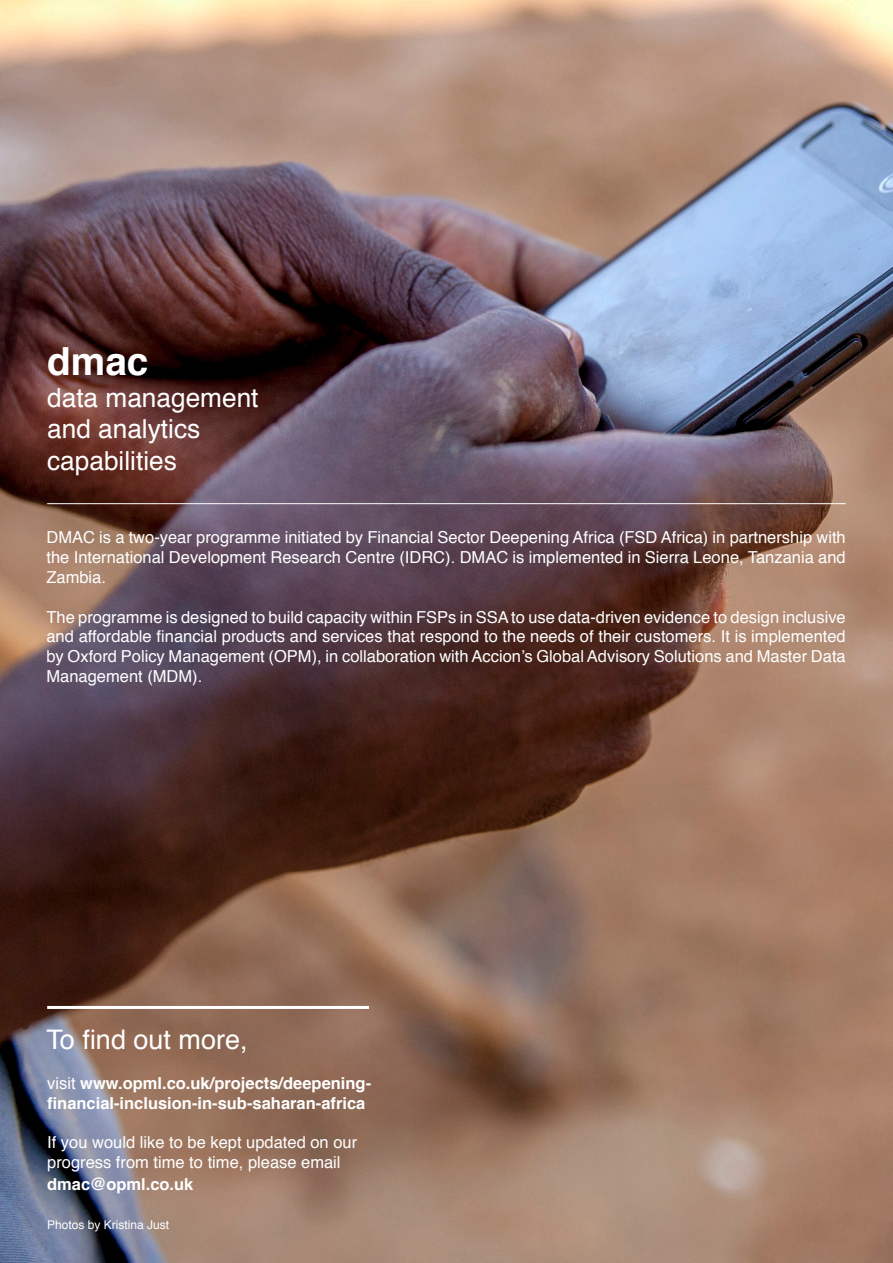
<style>
.page{position:relative;width:893px;height:1263px;background:#fff}
.page>*{position:absolute;margin:0;border:0;box-sizing:border-box;transform-origin:0 0}
.t1{font:700 38.7px "Helvetica";color:#fff}
.t2{font:27px "Helvetica";color:#fff}
.t3{font:26.25px/31.5px "Helvetica";color:#fff}
.t4{font:16.5px/19.8px "Helvetica";color:#fff;text-align:justify}
.t5{font:700 16.5px/19.8px "Helvetica";color:#fff}
.t6{font:12px "Helvetica";color:#fff}
.s1{font-weight:400}
</style>
<div class="page">
<img style="left:0;top:0;width:893px;height:1263px">
<hr style="left:47px;top:1006px;width:322px;height:3px;background:#fff">
<hr style="left:47px;top:503px;width:799px;height:1px;background:#fff">
<h1 class="t1" style="left:47px;top:345px;width:103px">dmac</h1>
<h3 class="t3" style="left:47px;top:384px;width:213px">data management and analytics capabilities</h3>
<p class="t4" style="left:46px;top:529px;width:801px">DMAC is a two-year programme initiated by Financial Sector Deepening Africa (FSD Africa) in partnership with the International Development Research Centre (IDRC). DMAC is implemented in Sierra Leone, Tanzania and Zambia.</p>
<p class="t4" style="left:46px;top:608px;width:801px">The programme is designed to build capacity within FSPs in SSA to use data-driven evidence to design inclusive and affordable financial products and services that respond to the needs of their customers. It is implemented by Oxford Policy Management (OPM), in collaboration with Accion’s Global Advisory Solutions and Master Data Management (MDM).</p>
<h2 class="t2" style="left:46px;top:1028px;width:203px">To find out more,</h2>
<p class="t5" style="left:47px;top:1074px;width:325px"><span class="s1">visit</span> www.opml.co.uk/projects/deepening&shy;financial-inclusion-in-sub-saharan-africa</p>
<p class="t4" style="left:47px;top:1134px;width:312px">If you would like to be kept updated on our progress from time to time, please email</p>
<p class="t5" style="left:47px;top:1175px;width:148px">dmac@opml.co.uk</p>
<p class="t6" style="left:47px;top:1219px;width:124px">Photos by Kristina Just</p>
</div>
